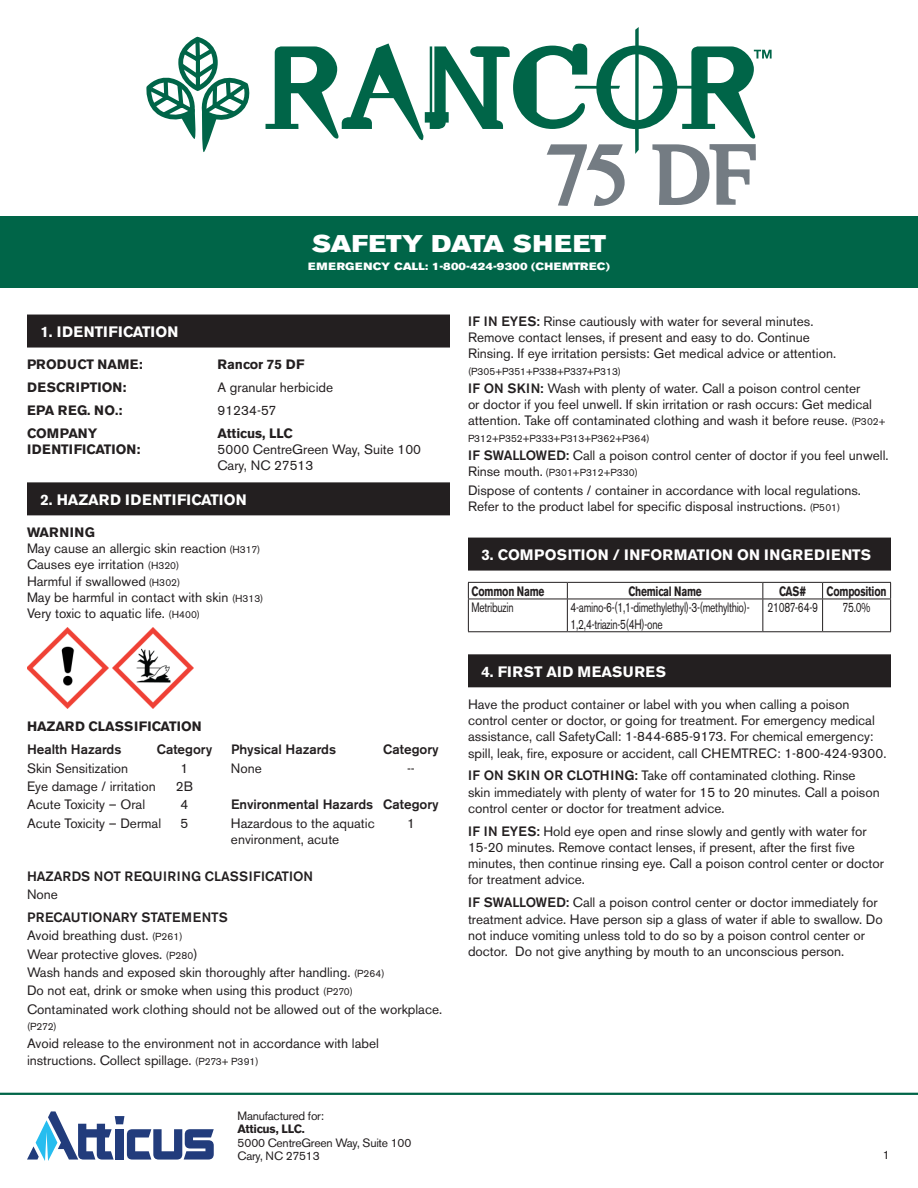
<style>
.page{position:relative;width:918px;height:1188px;background:#fff}
.page>*{position:absolute;margin:0;border:0;box-sizing:border-box;transform-origin:0 0}
.t1{font:24px "Akzidenz Grotesk BE Super";color:#fff;scale:1.11 1}
.t2{font:700 15px "Akzidenz Grotesk BE";color:#fff}
.t3{font:700 15px "Akzidenz Grotesk BE";letter-spacing:.02em;color:#fff}
.t4{font:700 15px "Akzidenz Grotesk BE";letter-spacing:.04em;color:#fff}
.t5{font:13.5px/16.2px "Akzidenz Grotesk BE";color:#231f20}
.t6{font:500 13.5px "Akzidenz Grotesk BE";color:#231f20}
.t7{font:700 13.5px "Akzidenz Grotesk BE";color:#231f20}
.t8{font:13.5px/16.2px "Akzidenz Grotesk BE";letter-spacing:-.025em;color:#231f20;scale:.75 1}
.t9{font:700 13.5px "Akzidenz Grotesk BE";letter-spacing:-.02em;color:#231f20;scale:.75 1}
.t10{font:13.5px "Akzidenz Grotesk BE";color:#231f20;scale:.75 1}
.t11{font:700 13.5px "Akzidenz Grotesk BE";letter-spacing:.02em;color:#231f20}
.t12{font:700 13.5px "Akzidenz Grotesk BE";color:#231f20;scale:.75 1}
.t13{font:12px/13.5px "Akzidenz Grotesk BE";letter-spacing:-.02em;color:#231f20}
.t14{font:700 12px "Akzidenz Grotesk BE";letter-spacing:-.02em;color:#231f20}
.t15{font:10.5px "Akzidenz Grotesk BE Super";letter-spacing:.02em;color:#fff;scale:1.11 1}
.t16{font:10.2px "Akzidenz Grotesk BE";color:#231f20}
.s1{font-weight:700}
.s2{font-size:10.2px}
.s3{font-weight:500}
.s4{font-size:13.5px}
</style>
<div class="page">
<hr style="left:0;top:1093px;width:918px;height:2px;background:#006548">
<svg style="left:27px;top:1111px;width:187px;height:50px"></svg>
<div style="left:0;top:217px;width:918px;height:71px;background:#006548"></div>
<div style="left:27px;top:315px;width:423px;height:33px;background:#231f20"></div>
<div style="left:27px;top:482px;width:423px;height:33px;background:#231f20"></div>
<div style="left:468px;top:538px;width:423px;height:33px;background:#231f20"></div>
<div style="left:468px;top:654px;width:423px;height:33px;background:#231f20"></div>
<hr style="left:468px;top:582px;width:99px;height:1px;background:#231f20">
<svg style="left:468px;top:583px;width:1px;height:16px"></svg>
<hr style="left:567px;top:582px;width:196px;height:1px;background:#231f20">
<svg style="left:567px;top:583px;width:1px;height:16px"></svg>
<hr style="left:763px;top:582px;width:60px;height:1px;background:#231f20">
<svg style="left:762px;top:583px;width:1px;height:16px"></svg>
<hr style="left:823px;top:582px;width:68px;height:1px;background:#231f20">
<svg style="left:822px;top:583px;width:1px;height:16px"></svg>
<svg style="left:890px;top:583px;width:1px;height:16px"></svg>
<hr style="left:468px;top:599px;width:99px;height:1px;background:#231f20">
<hr style="left:468px;top:599px;width:1px;height:32px;background:#231f20">
<hr style="left:567px;top:599px;width:196px;height:1px;background:#231f20">
<hr style="left:567px;top:599px;width:1px;height:32px;background:#231f20">
<hr style="left:763px;top:599px;width:60px;height:1px;background:#231f20">
<hr style="left:762px;top:599px;width:1px;height:32px;background:#231f20">
<hr style="left:823px;top:599px;width:68px;height:1px;background:#231f20">
<hr style="left:822px;top:599px;width:1px;height:32px;background:#231f20">
<hr style="left:890px;top:599px;width:1px;height:32px;background:#231f20">
<hr style="left:468px;top:631px;width:99px;height:1px;background:#231f20">
<hr style="left:567px;top:631px;width:196px;height:1px;background:#231f20">
<hr style="left:763px;top:631px;width:60px;height:1px;background:#231f20">
<hr style="left:823px;top:631px;width:68px;height:1px;background:#231f20">
<svg style="left:146px;top:37px;width:104px;height:115px"></svg>
<svg style="left:266px;top:27px;width:506px;height:179px"></svg>
<img style="left:27px;top:627px;width:81px;height:81px">
<img style="left:113px;top:627px;width:81px;height:81px">
<h1 class="t1" style="left:312px;top:230px;width:266px">SAFETY DATA SHEET</h1>
<p class="t15" style="left:308px;top:260px;width:273px">EMERGENCY CALL: 1-800-424-9300 (CHEMTREC)</p>
<p class="t2" style="left:40px;top:323px;width:139px">1. IDENTIFICATION</p>
<p class="t7" style="left:27px;top:357px;width:117px">PRODUCT NAME:</p>
<p class="t7" style="left:217px;top:357px;width:89px">Rancor 75 DF</p>
<p class="t11" style="left:27px;top:380px;width:101px">DESCRIPTION:</p>
<p class="t5" style="left:218px;top:379px;width:117px">A granular herbicide</p>
<p class="t7" style="left:27px;top:403px;width:97px">EPA REG. NO.:</p>
<p class="t5" style="left:218px;top:402px;width:60px">91234-57</p>
<p class="t7" style="left:27px;top:425px;width:72px">COMPANY</p>
<p class="t7" style="left:217px;top:425px;width:77px">Atticus, LLC</p>
<p class="t7" style="left:27px;top:442px;width:115px">IDENTIFICATION:</p>
<p class="t5" style="left:218px;top:441px;width:205px">5000 CentreGreen Way, Suite 100<br>Cary, NC 27513</p>
<p class="t2" style="left:40px;top:491px;width:208px">2. HAZARD IDENTIFICATION</p>
<p class="t5" style="left:27px;top:524px;width:238px"><span class="s1">WARNING<br></span>May cause an allergic skin reaction <span class="s2">(H317)<br></span>Causes eye irritation <span class="s2">(H320)<br></span>Harmful if swallowed <span class="s2">(H302)<br></span>May be harmful in contact with skin <span class="s2">(H313)<br></span>Very toxic to aquatic life. <span class="s2">(H400)</span></p>
<p class="t7" style="left:27px;top:719px;width:176px">HAZARD CLASSIFICATION</p>
<p class="t6" style="left:27px;top:741px;width:96px">Health Hazards</p>
<p class="t6" style="left:157px;top:741px;width:57px">Category</p>
<p class="t6" style="left:231px;top:741px;width:107px">Physical Hazards</p>
<p class="t6" style="left:383px;top:741px;width:57px">Category</p>
<p class="t5" style="left:27px;top:760px;width:103px">Skin Sensitization</p>
<p class="t5" style="left:181px;top:760px;width:9px">1</p>
<p class="t5" style="left:231px;top:760px;width:32px">None</p>
<p class="t5" style="left:407px;top:760px;width:9px">--</p>
<p class="t5" style="left:27px;top:778px;width:130px">Eye damage / irritation</p>
<p class="t5" style="left:176px;top:778px;width:19px">2B</p>
<p class="t5" style="left:27px;top:797px;width:120px">Acute Toxicity – Oral</p>
<p class="t5" style="left:181px;top:797px;width:9px">4</p>
<p class="t6" style="left:231px;top:796px;width:209px">Environmental Hazards Category</p>
<p class="t5" style="left:27px;top:815px;width:136px">Acute Toxicity – Dermal</p>
<p class="t5" style="left:181px;top:815px;width:9px">5</p>
<p class="t5" style="left:231px;top:815px;width:145px">Hazardous to the aquatic</p>
<p class="t5" style="left:407px;top:815px;width:9px">1</p>
<p class="t5" style="left:231px;top:831px;width:110px">environment, acute</p>
<p class="t6" style="left:27px;top:868px;width:288px">HAZARDS NOT REQUIRING CLASSIFICATION</p>
<p class="t5" style="left:27px;top:886px;width:32px">None</p>
<p class="t5" style="left:27px;top:908px;width:417px;line-height:18.3px"><span class="s3">PRECAUTIONARY STATEMENTS<br></span>Avoid breathing dust. <span class="s2">(P261)<br></span>Wear protective gloves. <span class="s2">(P280</span>)<br>Wash hands and exposed skin thoroughly after handling. <span class="s2">(P264)<br></span>Do not eat, drink or smoke when using this product <span class="s2">(P270)<br></span>Contaminated work clothing should not be allowed out of the workplace.</p>
<p class="t16" style="left:27px;top:1020px;width:31px">(P272)</p>
<p class="t5" style="left:27px;top:1036px;width:353px">Avoid release to the environment not in accordance with label instructions. Collect spillage. <span class="s2">(P273+ P391)</span></p>
<p class="t13" style="left:238px;top:1109px;width:88px">Manufactured for:</p>
<p class="t14" style="left:238px;top:1122px;width:69px">Atticus, LLC.</p>
<p class="t13" style="left:238px;top:1136px;width:175px">5000 CentreGreen Way, Suite 100<br>Cary, NC 27513</p>
<p class="t5" style="left:468px;top:313px;width:370px"><span class="s3">IF IN EYES:</span> Rinse cautiously with water for several minutes.<br>Remove contact lenses, if present and easy to do. Continue<br>Rinsing. If eye irritation persists: Get medical advice or attention.</p>
<p class="t16" style="left:468px;top:365px;width:155px">(P305+P351+P338+P337+P313)</p>
<p class="t5" style="left:468px;top:380px;width:419px"><span class="s3">IF ON SKIN:</span> Wash with plenty of water. Call a poison control center<br>or doctor if you feel unwell. If skin irritation or rash occurs: Get medical attention. Take off contaminated clothing and wash it before reuse. <span class="s2">(P302+</span></p>
<p class="t16" style="left:468px;top:432px;width:183px">P312+P352+P333+P313+P362+P364)</p>
<p class="t5" style="left:468px;top:447px;width:422px"><span class="s3">IF SWALLOWED:</span> Call a poison control center of doctor if you feel unwell.</p>
<p class="t16" style="left:468px;top:467px;width:171px"><span class="s4">Rinse mouth.</span> (P301+P312+P330)</p>
<p class="t5" style="left:468px;top:482px;width:394px">Dispose of contents / container in accordance with local regulations.<br>Refer to the product label for specific disposal instructions. <span class="s2">(P501)</span></p>
<p class="t3" style="left:482px;top:546px;width:391px">3. COMPOSITION / INFORMATION ON INGREDIENTS</p>
<p class="t9" style="left:472px;top:583px;width:99px">Common Name</p>
<p class="t9" style="left:628px;top:583px;width:100px">Chemical Name</p>
<p class="t12" style="left:779px;top:583px;width:37px">CAS#</p>
<p class="t9" style="left:827px;top:583px;width:82px">Composition</p>
<p class="t8" style="left:472px;top:600px;width:58px">Metribuzin</p>
<p class="t8" style="left:571px;top:600px;width:240px">4-amino-6-(1,1-dimethylethyl)-3-(methylthio)-<br>1,2,4-triazin-5(4H)-one</p>
<p class="t10" style="left:767px;top:600px;width:69px">21087-64-9</p>
<p class="t10" style="left:843px;top:600px;width:39px">75.0%</p>
<p class="t4" style="left:482px;top:663px;width:186px">4. FIRST AID MEASURES</p>
<p class="t5" style="left:468px;top:696px;width:420px">Have the product container or label with you when calling a poison control center or doctor, or going for treatment. For emergency medical assistance, call SafetyCall: 1-844-685-9173. For chemical emergency: spill, leak, fire, exposure or accident, call CHEMTREC: 1-800-424-9300.</p>
<p class="t5" style="left:468px;top:768px;width:413px"><span class="s3">IF ON SKIN OR CLOTHING:</span> Take off contaminated clothing. Rinse skin immediately with plenty of water for 15 to 20 minutes. Call a poison control center or doctor for treatment advice.</p>
<p class="t5" style="left:468px;top:823px;width:418px"><span class="s3">IF IN EYES:</span> Hold eye open and rinse slowly and gently with water for 15-20 minutes. Remove contact lenses, if present, after the first five minutes, then continue rinsing eye. Call a poison control center or doctor for treatment advice.</p>
<p class="t5" style="left:468px;top:895px;width:416px"><span class="s3">IF SWALLOWED:</span> Call a poison control center or doctor immediately for treatment advice. Have person sip a glass of water if able to swallow. Do not induce vomiting unless told to do so by a poison control center or doctor. Do not give anything by mouth to an unconscious person.</p>
<p class="t13" style="left:883px;top:1148px;width:8px">1</p>
</div>
